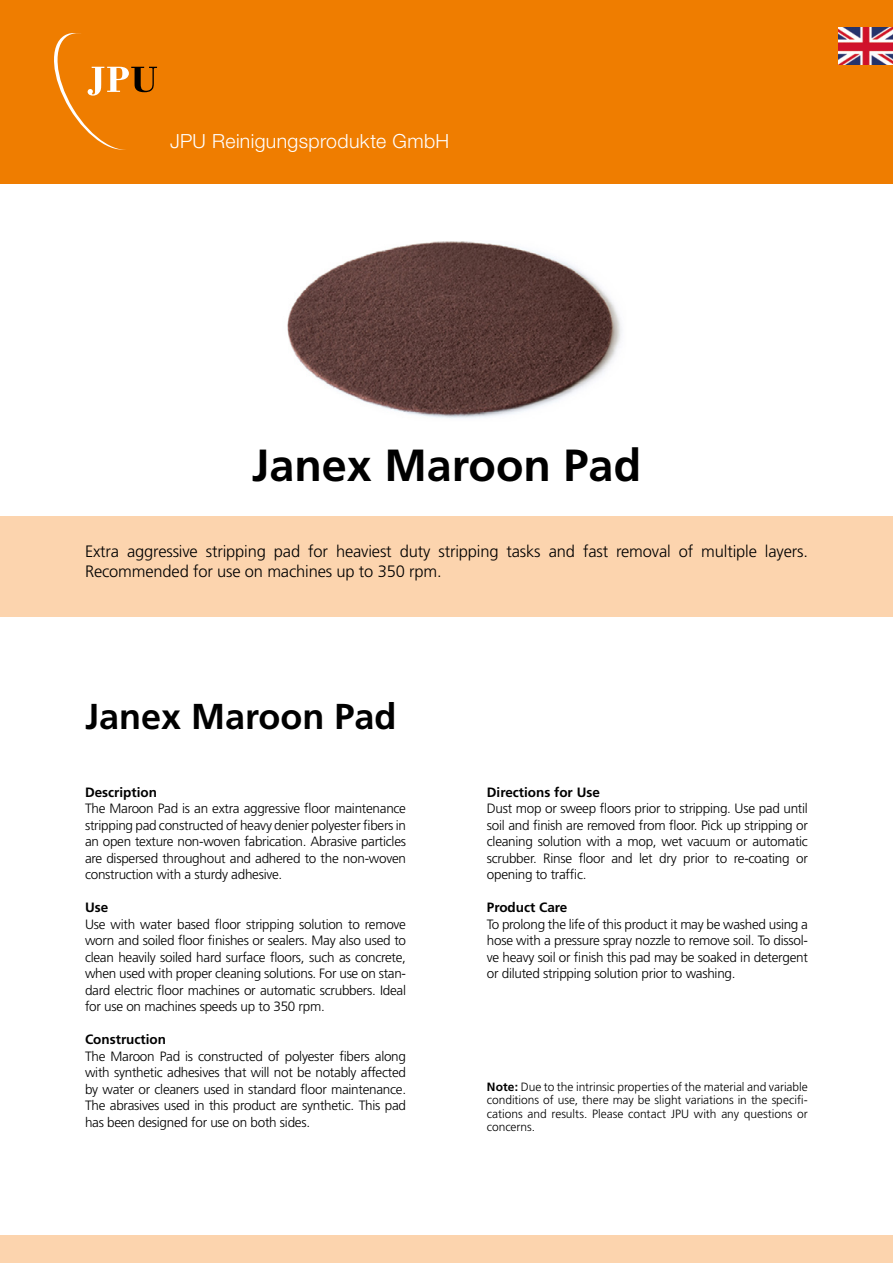
<style>
.page{position:relative;width:893px;height:1263px;background:#fff}
.page>*{position:absolute;margin:0;border:0;box-sizing:border-box;transform-origin:0 0}
.t1{font:700 45px "Frutiger";color:#000}
.t2{font:700 36px "Frutiger";color:#000}
.t3{font:300 19.5px "Helvetica Neue";letter-spacing:.02em;color:#fff}
.Einf__Abs{font:300 16.5px/19.8px "Frutiger";letter-spacing:-.01em;color:#000}
.Einf__Abs-2{font:300 13.5px/16.5px "Frutiger";letter-spacing:-.02em;color:#000;text-align:justify}
.Bold_kl__Überschrift{font:700 13.5px "Frutiger";color:#000}
.t4{font:300 12px/13.5px "Frutiger";color:#000;text-align:justify}
.s1{font-weight:700}
</style>
<div class="page">
<div style="left:0;top:0;width:893px;height:184px;background:#ef7d00"></div>
<svg style="left:54px;top:33px;width:103px;height:117px"></svg>
<img style="left:839px;top:28px;width:54px;height:37px">
<div style="left:0;top:1235px;width:893px;height:28px;background:#fcd4ae"></div>
<div style="left:0;top:516px;width:893px;height:101px;background:#fcd4ae"></div>
<img style="left:287px;top:241px;width:335px;height:177px">
<h3 class="t3" style="left:170px;top:129px;width:281px">JPU Reinigungsprodukte GmbH</h3>
<p class="t1" style="left:252px;top:439px;width:391px">Janex Maroon Pad</p>
<p class="Einf__Abs" style="left:85px;top:541px;width:724px">Extra aggressive stripping pad for heaviest duty stripping tasks and fast removal of multiple layers.<br>Recommended for use on machines up to 350 rpm.</p>
<p class="t2" style="left:85px;top:695px;width:313px">Janex Maroon Pad</p>
<p class="Bold_kl__Überschrift" style="left:85px;top:784px;width:73px">Description</p>
<p class="Einf__Abs-2" style="left:85px;top:801px;width:323px">The Maroon Pad is an extra aggressive floor maintenance stripping pad constructed of heavy denier polyester fibers in an open texture non-woven fabrication. Abrasive particles are dispersed throughout and adhered to the non-woven construction with a sturdy adhesive.</p>
<p class="Bold_kl__Überschrift" style="left:85px;top:900px;width:25px">Use</p>
<p class="Einf__Abs-2" style="left:85px;top:916px;width:323px">Use with water based floor stripping solution to remove worn and soiled floor finishes or sealers. May also used to clean heavily soiled hard surface floors, such as concrete, when used with proper cleaning solutions. For use on stan&shy;dard electric floor machines or automatic scrubbers. Ideal for use on machines speeds up to 350 rpm.</p>
<p class="Bold_kl__Überschrift" style="left:85px;top:1032px;width:82px">Construction</p>
<p class="Einf__Abs-2" style="left:85px;top:1048px;width:323px">The Maroon Pad is constructed of polyester fibers along with synthetic adhesives that will not be notably affected by water or cleaners used in standard floor maintenance.<br>The abrasives used in this product are synthetic. This pad has been designed for use on both sides.</p>
<p class="Bold_kl__Überschrift" style="left:487px;top:784px;width:115px">Directions for Use</p>
<p class="Einf__Abs-2" style="left:487px;top:801px;width:323px">Dust mop or sweep floors prior to stripping. Use pad until soil and finish are removed from floor. Pick up stripping or cleaning solution with a mop, wet vacuum or automatic scrubber. Rinse floor and let dry prior to re-coating or opening to traffic.</p>
<p class="Bold_kl__Überschrift" style="left:487px;top:900px;width:82px">Product Care</p>
<p class="Einf__Abs-2" style="left:487px;top:916px;width:323px">To prolong the life of this product it may be washed using a hose with a pressure spray nozzle to remove soil. To dissol&shy;ve heavy soil or finish this pad may be soaked in detergent or diluted stripping solution prior to washing.</p>
<p class="t4" style="left:487px;top:1080px;width:323px"><span class="s1">Note:</span> Due to the intrinsic properties of the material and variable conditions of use, there may be slight variations in the specifi&shy;cations and results. Please contact JPU with any questions or concerns.</p>
</div>
